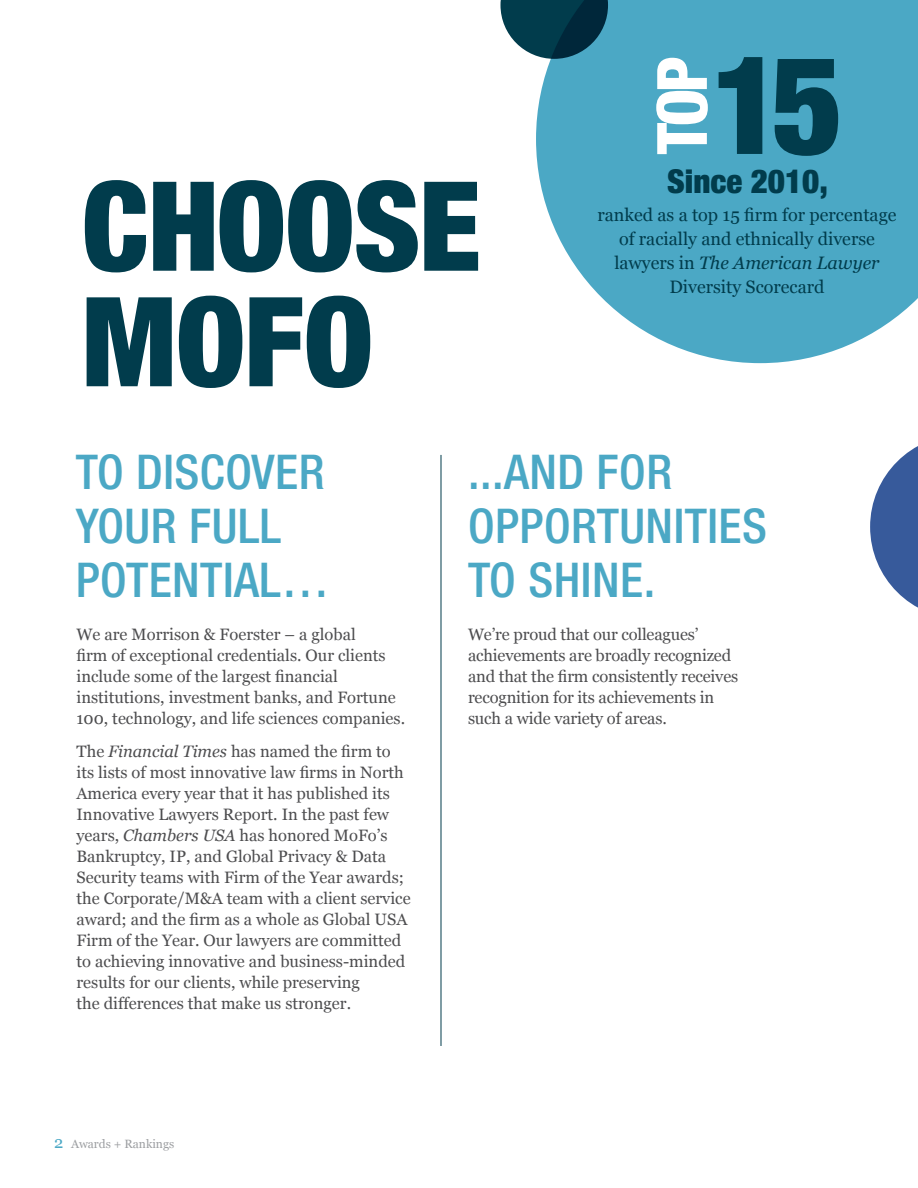
<style>
.page{position:relative;width:918px;height:1188px;background:#fff}
.page>*{position:absolute;margin:0;border:0;box-sizing:border-box;transform-origin:0 0}
.t1{font:900 condensed 124.5px/115.5px "Helvetica Neue LT Std";letter-spacing:-.01em;color:#013c4c}
.t2{font:500 condensed 48px/54px "Helvetica Neue LT Std";letter-spacing:.01em;color:#4ba8c5}
.t3{font:900 condensed 33px "Helvetica Neue LT Std";color:#013c4c}
.t4{font:18px/24px "Georgia";color:#013c4c;text-align:center}
.t5{font:16.5px/21px "Georgia";color:#4d4d4f}
.t6{font:12px "Georgia";color:#9d9fa2}
.s1{font-style:italic}
.s2{font-size:16.5px;color:#4ba8c5}
</style>
<div class="page">
<svg style="left:536px;top:0;width:382px;height:363px;background:#60b2cc"></svg>
<hr style="left:440px;top:455px;width:1px;height:591px;background:#013c4c">
<svg style="left:656px;top:58px;width:52px;height:96px"></svg>
<svg style="left:719px;top:57px;width:119px;height:99px;background:#1e677c"></svg>
<svg style="left:870px;top:446px;width:48px;height:162px"></svg>
<svg style="left:500px;top:0;width:108px;height:59px;background:#225465"></svg>
<h1 class="t1" style="left:82px;top:167px;width:401px">CHOOSE<br>MOFO</h1>
<h3 class="t3" style="left:667px;top:161px;width:162px">Since 2010,</h3>
<p class="t4" style="left:597px;top:203px;width:301px">ranked as a top 15 firm for percentage of racially and ethnically diverse lawyers in <span class="s1">The American Lawyer<br></span>Diversity Scorecard</p>
<h2 class="t2" style="left:76px;top:445px;width:255px">TO DISCOVER<br>YOUR FULL<br>POTENTIAL…</h2>
<p class="t5" style="left:77px;top:624px;width:330px">We are Morrison &amp; Foerster – a global<br>firm of exceptional credentials. Our clients include some of the largest financial institutions, investment banks, and Fortune 100, technology, and life sciences companies.</p>
<p class="t5" style="left:77px;top:742px;width:336px">The <span class="s1">Financial Times</span> has named the firm to its lists of most innovative law firms in North America every year that it has published its Innovative Lawyers Report. In the past few years, <span class="s1">Chambers USA</span> has honored MoFo’s Bankruptcy, IP, and Global Privacy &amp; Data Security teams with Firm of the Year awards; the Corporate/M&amp;A team with a client service award; and the firm as a whole as Global USA Firm of the Year. Our lawyers are committed to achieving innovative and business-minded results for our clients, while preserving<br>the differences that make us stronger.</p>
<p class="t6" style="left:54px;top:1136px;width:122px"><span class="s2">2</span> Awards + Rankings</p>
<h2 class="t2" style="left:468px;top:445px;width:301px">...AND FOR<br>OPPORTUNITIES<br>TO SHINE.</h2>
<p class="t5" style="left:468px;top:624px;width:272px">We’re proud that our colleagues’ achievements are broadly recognized and that the firm consistently receives recognition for its achievements in such a wide variety of areas.</p>
</div>
